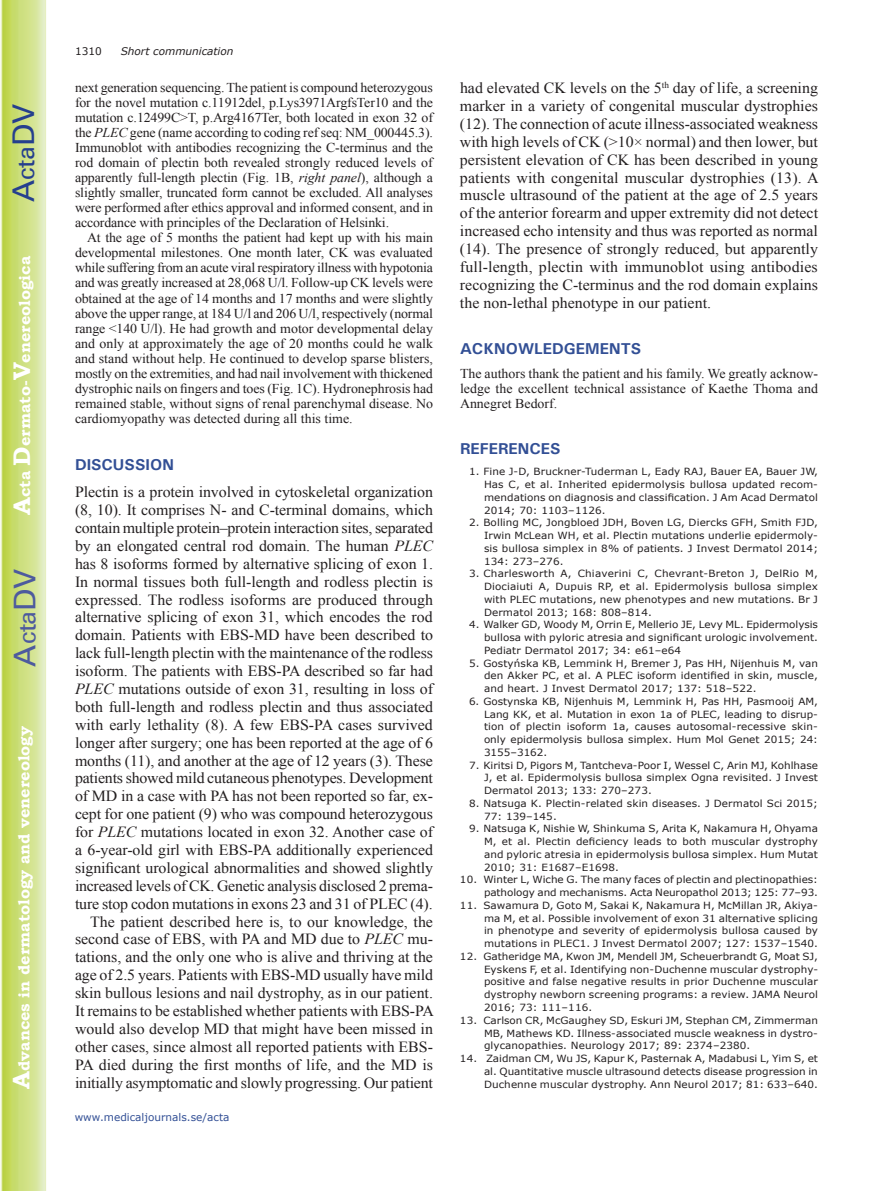
<style>
.page{position:relative;width:893px;height:1191px;background:#fff}
.page>*{position:absolute;margin:0;border:0;box-sizing:border-box;transform-origin:0 0}
.t1{font:30px "Univers";color:#4d5a9e}
.t2{font:30px "Univers";color:#253f8e}
.t3{font:700 15.75px "Bookman Old Style";color:#fff}
.t4{font:700 15.75px "Univers";color:#324f95}
.t5{font:15.45px/17.9px "Times New Roman";letter-spacing:-.005em;color:#231f20;text-align:right}
.t6{font:13.5px/15px "Times New Roman";color:#231f20;text-align:justify}
.t7{font:10.5px "Verdana";color:#324f95}
.t8{font:italic 10.5px "Verdana";color:#231f20}
.t9{font:10.5px "Verdana";color:#231f20}
.t10{font:9.9px/12.8px "Verdana";letter-spacing:.01em;color:#231f20;text-align:justify;scale:1.05 1}
.s1{font-size:24px}
.s2{font-style:italic}
</style>
<div class="page">
<svg style="left:1px;top:0;width:45px;height:1191px;background:#cfe084"></svg>
<h1 class="t2" style="left:6px;top:202px;width:100px;rotate:-90deg">A<span class="s1">cta</span>DV</h1>
<h2 class="t3" style="left:15px;top:515px;width:260px;rotate:-90deg"><span class="s1">A</span>cta <span class="s1">D</span>ermato-<span class="s1">V</span>enereologica</h2>
<h1 class="t1" style="left:7px;top:666px;width:100px;rotate:-90deg">A<span class="s1">cta</span>DV</h1>
<h2 class="t3" style="left:15px;top:1088px;width:364px;rotate:-90deg"><span class="s1">A</span>dvances in dermatology and venereology</h2>
<p class="t9" style="left:75px;top:44px;width:28px">1310</p>
<p class="t8" style="left:121px;top:44px;width:114px">Short communication</p>
<p class="t6" style="left:75px;top:80px;width:360px">next generation sequencing. The patient is compound heterozygous for the novel mutation c.11912del, p.Lys3971ArgfsTer10 and the mutation c.12499C&gt;T, p.Arg4167Ter, both located in exon 32 of the <span class="s2">PLEC</span> gene (name according to coding ref seq: NM_000445.3).<br>Immunoblot with antibodies recognizing the C-terminus and the rod domain of plectin both revealed strongly reduced levels of apparently full-length plectin (Fig. 1B, <span class="s2">right panel</span>), although a slightly smaller, truncated form cannot be excluded. All analyses were performed after ethics approval and informed consent, and in accordance with principles of the Declaration of Helsinki.</p>
<p class="t6" style="left:75px;top:230px;width:360px;text-indent:12px">At the age of 5 months the patient had kept up with his main developmental milestones. One month later, CK was evaluated while suffering from an acute viral respiratory illness with hypotonia and was greatly increased at 28,068 U/l. Follow-up CK levels were obtained at the age of 14 months and 17 months and were slightly above the upper range, at 184 U/l and 206 U/l, respectively (normal range &lt;140 U/l). He had growth and motor developmental delay and only at approximately the age of 20 months could he walk and stand without help. He continued to develop sparse blisters, mostly on the extremities, and had nail involvement with thickened dystrophic nails on fingers and toes (Fig. 1C). Hydronephrosis had remained stable, without signs of renal parenchymal disease. No cardiomyopathy was detected during all this time.</p>
<h2 class="t4" style="left:75px;top:455px;width:100px">DISCUSSION</h2>
<p class="t5" style="left:75px;top:483px;width:360px">Plectin is a protein involved in cytoskeletal organization (8, 10). It comprises N- and C-terminal domains, which contain multiple protein–protein interaction sites, separated by an elongated central rod domain. The human <span class="s2">PLEC </span>has 8 isoforms formed by alternative splicing of exon 1.<br>In normal tissues both full-length and rodless plectin is expressed. The rodless isoforms are produced through alternative splicing of exon 31, which encodes the rod domain. Patients with EBS-MD have been described to lack full-length plectin with the maintenance of the rodless isoform. The patients with EBS-PA described so far had <span class="s2">PLEC</span> mutations outside of exon 31, resulting in loss of both full-length and rodless plectin and thus associated with early lethality (8). A few EBS-PA cases survived longer after surgery; one has been reported at the age of 6 months (11), and another at the age of 12 years (3). These patients showed mild cutaneous phenotypes. Development of MD in a case with PA has not been reported so far, ex&shy;cept for one patient (9) who was compound heterozygous for <span class="s2">PLEC</span> mutations located in exon 32. Another case of a 6-year-old girl with EBS-PA additionally experienced significant urological abnormalities and showed slightly increased levels of CK. Genetic analysis disclosed 2 prema&shy;ture stop codon mutations in exons 23 and 31 of PLEC (4).<br>The patient described here is, to our knowledge, the second case of EBS, with PA and MD due to <span class="s2">PLEC</span> mu&shy;tations, and the only one who is alive and thriving at the age of 2.5 years. Patients with EBS-MD usually have mild skin bullous lesions and nail dystrophy, as in our patient.<br>It remains to be established whether patients with EBS-PA would also develop MD that might have been missed in other cases, since almost all reported patients with EBS-PA died during the first months of life, and the MD is initially asymptomatic and slowly progressing. Our patient</p>
<p class="t7" style="left:75px;top:1110px;width:156px">www.medicaljournals.se/acta</p>
<p class="t5" style="left:460px;top:79px;width:360px;text-align:justify">had elevated CK levels on the 5<sup>th</sup> day of life, a screening marker in a variety of congenital muscular dystrophies (12). The connection of acute illness-associated weakness with high levels of CK (&gt;10× normal) and then lower, but persistent elevation of CK has been described in young patients with congenital muscular dystrophies (13). A muscle ultrasound of the patient at the age of 2.5 years of the anterior forearm and upper extremity did not detect increased echo intensity and thus was reported as normal (14). The presence of strongly reduced, but apparently full-length, plectin with immunoblot using antibodies recognizing the C-terminus and the rod domain explains the non-lethal phenotype in our patient.</p>
<h2 class="t4" style="left:460px;top:338px;width:183px">ACKNOWLEDGEMENTS</h2>
<h3 class="t6" style="left:460px;top:365px;width:360px">The authors thank the patient and his family. We greatly acknow&shy;ledge the excellent technical assistance of Kaethe Thoma and Annegret Bedorf.</h3>
<h2 class="t4" style="left:460px;top:438px;width:102px">REFERENCES</h2>
<p class="t10" style="left:484px;top:465px;width:320px;text-indent:-15px">1. Fine J-D, Bruckner-Tuderman L, Eady RAJ, Bauer EA, Bauer JW, Has C, et al. Inherited epidermolysis bullosa updated recom&shy;mendations on diagnosis and classification. J Am Acad Dermatol 2014; 70: 1103–1126.</p>
<p class="t10" style="left:484px;top:516px;width:320px;text-indent:-15px">2. Bolling MC, Jongbloed JDH, Boven LG, Diercks GFH, Smith FJD, Irwin McLean WH, et al. Plectin mutations underlie epidermoly&shy;sis bullosa simplex in 8% of patients. J Invest Dermatol 2014; 134: 273–276.</p>
<p class="t10" style="left:484px;top:567px;width:320px;text-indent:-15px">3. Charlesworth A, Chiaverini C, Chevrant-Breton J, DelRio M, Diociaiuti A, Dupuis RP, et al. Epidermolysis bullosa simplex with PLEC mutations, new phenotypes and new mutations. Br J Dermatol 2013; 168: 808–814.</p>
<p class="t10" style="left:484px;top:618px;width:320px;text-indent:-15px">4. Walker GD, Woody M, Orrin E, Mellerio JE, Levy ML. Epidermolysis bullosa with pyloric atresia and significant urologic involvement.<br>Pediatr Dermatol 2017; 34: e61–e64</p>
<p class="t10" style="left:484px;top:657px;width:320px;text-indent:-15px">5. Gostyńska KB, Lemmink H, Bremer J, Pas HH, Nijenhuis M, van den Akker PC, et al. A PLEC isoform identified in skin, muscle, and heart. J Invest Dermatol 2017; 137: 518–522.</p>
<p class="t10" style="left:484px;top:695px;width:320px;text-indent:-15px">6. Gostynska KB, Nijenhuis M, Lemmink H, Pas HH, Pasmooij AM, Lang KK, et al. Mutation in exon 1a of PLEC, leading to disrup&shy;tion of plectin isoform 1a, causes autosomal-recessive skin&shy;only epidermolysis bullosa simplex. Hum Mol Genet 2015; 24:<br>3155–3162.</p>
<p class="t10" style="left:484px;top:759px;width:320px;text-indent:-15px">7. Kiritsi D, Pigors M, Tantcheva-Poor I, Wessel C, Arin MJ, Kohlhase J, et al. Epidermolysis bullosa simplex Ogna revisited. J Invest Dermatol 2013; 133: 270–273.</p>
<p class="t10" style="left:484px;top:797px;width:320px;text-indent:-15px">8. Natsuga K. Plectin-related skin diseases. J Dermatol Sci 2015;<br>77: 139–145.</p>
<p class="t10" style="left:484px;top:822px;width:320px;text-indent:-15px">9. Natsuga K, Nishie W, Shinkuma S, Arita K, Nakamura H, Ohyama M, et al. Plectin deficiency leads to both muscular dystrophy and pyloric atresia in epidermolysis bullosa simplex. Hum Mutat 2010; 31: E1687–E1698.</p>
<p class="t10" style="left:460px;top:873px;width:342px;text-align:right">10. Winter L, Wiche G. The many faces of plectin and plectinopathies: pathology and mechanisms. Acta Neuropathol 2013; 125: 77–93.</p>
<p class="t10" style="left:484px;top:899px;width:320px;text-indent:-24px">11. Sawamura D, Goto M, Sakai K, Nakamura H, McMillan JR, Akiya&shy;ma M, et al. Possible involvement of exon 31 alternative splicing in phenotype and severity of epidermolysis bullosa caused by mutations in PLEC1. J Invest Dermatol 2007; 127: 1537–1540.</p>
<p class="t10" style="left:484px;top:950px;width:320px;text-indent:-24px">12. Gatheridge MA, Kwon JM, Mendell JM, Scheuerbrandt G, Moat SJ, Eyskens F, et al. Identifying non-Duchenne muscular dystrophy&shy;positive and false negative results in prior Duchenne muscular dystrophy newborn screening programs: a review. JAMA Neurol 2016; 73: 111–116.</p>
<p class="t10" style="left:484px;top:1014px;width:320px;text-indent:-24px">13. Carlson CR, McGaughey SD, Eskuri JM, Stephan CM, Zimmerman MB, Mathews KD. Illness-associated muscle weakness in dystro&shy;glycanopathies. Neurology 2017; 89: 2374–2380.</p>
<p class="t10" style="left:484px;top:1052px;width:320px;text-indent:-24px">14. Zaidman CM, Wu JS, Kapur K, Pasternak A, Madabusi L, Yim S, et al. Quantitative muscle ultrasound detects disease progression in Duchenne muscular dystrophy. Ann Neurol 2017; 81: 633–640.</p>
</div>
